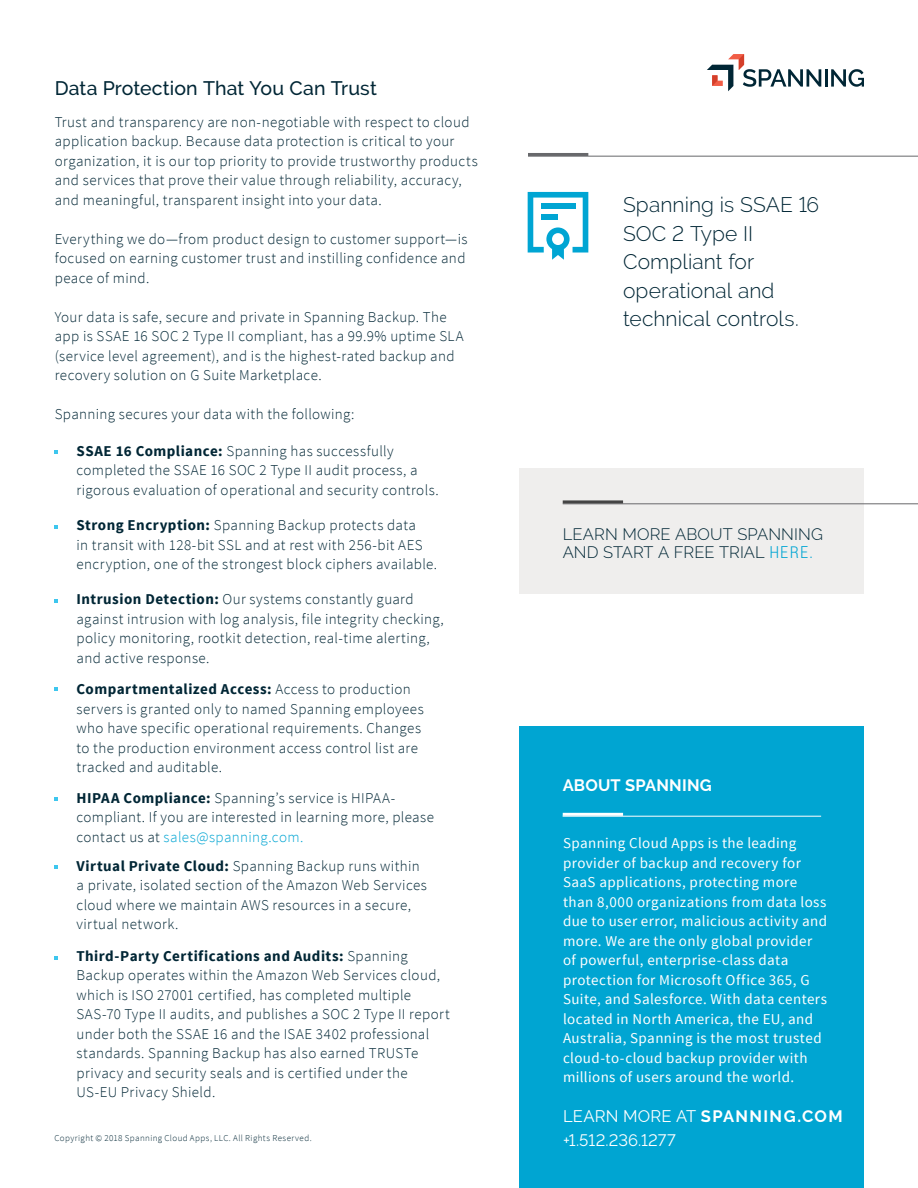
<style>
.page{position:relative;width:918px;height:1188px;background:#fff}
.page>*{position:absolute;margin:0;border:0;box-sizing:border-box;transform-origin:0 0}
.t1{font:300 21px/28.5px "Raleway";letter-spacing:.005em;color:#002635}
.t2{font:500 19.5px "Raleway";letter-spacing:.005em;color:#002635}
.t3{font:300 16.5px/18px "Raleway";letter-spacing:.005em;color:#002635}
.t4{font:16.5px/24px "Raleway";letter-spacing:.005em;color:#fff}
.t5{font:700 16.5px "Raleway";letter-spacing:.015em;color:#fff}
.t6{font:300 15px/19.5px "Source Sans Pro";letter-spacing:.025em;color:#002635}
.t7{font:15px/19.5px "Source Sans Pro";letter-spacing:.025em;color:#fff}
.t8{font:300 9px "Source Sans Pro";letter-spacing:.045em;color:#002635}
.s1{font-weight:700}
.s2{color:#00a5d3}
.s3{font-family:"Roboto Condensed";color:#00a5d3}
</style>
<div class="page">
<svg style="left:54px;top:450px;width:4px;height:4px"></svg>
<svg style="left:54px;top:525px;width:4px;height:4px"></svg>
<svg style="left:54px;top:956px;width:4px;height:4px"></svg>
<svg style="left:54px;top:797px;width:4px;height:4px"></svg>
<svg style="left:54px;top:866px;width:4px;height:3px"></svg>
<svg style="left:54px;top:599px;width:4px;height:4px"></svg>
<svg style="left:54px;top:687px;width:4px;height:4px"></svg>
<div style="left:519px;top:727px;width:345px;height:461px;background:#00a5d2"></div>
<hr style="left:563px;top:816px;width:258px;height:1px;background:#fff">
<hr style="left:563px;top:813px;width:60px;height:3px;background:#fff">
<hr style="left:528px;top:156px;width:390px;height:1px;background:#67686b">
<hr style="left:528px;top:153px;width:60px;height:3px;background:#67686b">
<svg style="left:528px;top:192px;width:60px;height:68px"></svg>
<div style="left:519px;top:468px;width:345px;height:126px;background:#efeeed"></div>
<hr style="left:563px;top:504px;width:355px;height:1px;background:#67686b">
<hr style="left:563px;top:500px;width:60px;height:3px;background:#444">
<svg style="left:707px;top:54px;width:114px;height:37px"></svg>
<hr style="left:825px;top:69px;width:3px;height:18px;background:#002635">
<svg style="left:831px;top:69px;width:33px;height:18px"></svg>
<h2 class="t2" style="left:55px;top:77px;width:324px">Data Protection That You Can Trust</h2>
<p class="t6" style="left:55px;top:112px;width:424px">Trust and transparency are non-negotiable with respect to cloud application backup. Because data protection is critical to your organization, it is our top priority to provide trustworthy products and services that prove their value through reliability, accuracy, and meaningful, transparent insight into your data.</p>
<p class="t6" style="left:55px;top:229px;width:414px">Everything we do—from product design to customer support—is focused on earning customer trust and instilling confidence and peace of mind.</p>
<p class="t6" style="left:55px;top:307px;width:410px">Your data is safe, secure and private in Spanning Backup. The app is SSAE 16 SOC 2 Type II compliant, has a 99.9% uptime SLA (service level agreement), and is the highest-rated backup and recovery solution on G Suite Marketplace.</p>
<p class="t6" style="left:55px;top:405px;width:301px">Spanning secures your data with the following:</p>
<p class="t6" style="left:77px;top:441px;width:364px"><span class="s1">SSAE 16 Compliance:</span> Spanning has successfully completed the SSAE 16 SOC 2 Type II audit process, a rigorous evaluation of operational and security controls.</p>
<p class="t6" style="left:77px;top:516px;width:362px"><span class="s1">Strong Encryption:</span> Spanning Backup protects data<br>in transit with 128-bit SSL and at rest with 256-bit AES encryption, one of the strongest block ciphers available.</p>
<p class="t6" style="left:77px;top:590px;width:369px"><span class="s1">Intrusion Detection:</span> Our systems constantly guard against intrusion with log analysis, file integrity checking, policy monitoring, rootkit detection, real-time alerting, and active response.</p>
<p class="t6" style="left:77px;top:680px;width:349px"><span class="s1">Compartmentalized Access:</span> Access to production servers is granted only to named Spanning employees who have specific operational requirements. Changes to the production environment access control list are tracked and auditable.</p>
<p class="t6" style="left:77px;top:788px;width:359px"><span class="s1">HIPAA Compliance:</span> Spanning’s service is HIPAA&shy;compliant. If you are interested in learning more, please contact us at <span class="s2">sales@spanning.com.</span></p>
<p class="t6" style="left:77px;top:856px;width:352px"><span class="s1">Virtual Private Cloud:</span> Spanning Backup runs within a private, isolated section of the Amazon Web Services cloud where we maintain AWS resources in a secure, virtual network.</p>
<p class="t6" style="left:77px;top:946px;width:375px"><span class="s1">Third-Party Certifications and Audits:</span> Spanning Backup operates within the Amazon Web Services cloud, which is ISO 27001 certified, has completed multiple SAS-70 Type II audits, and publishes a SOC 2 Type II report under both the SSAE 16 and the ISAE 3402 professional standards. Spanning Backup has also earned TRUSTe privacy and security seals and is certified under the US-EU Privacy Shield.</p>
<p class="t8" style="left:54px;top:1132px;width:259px">Copyright © 2018 Spanning Cloud Apps, LLC. All Rights Reserved.</p>
<h1 class="t1" style="left:623px;top:191px;width:198px">Spanning is SSAE 16<br>SOC 2 Type II<br>Compliant for operational and technical controls.</h1>
<p class="t3" style="left:563px;top:525px;width:262px">LEARN MORE ABOUT SPANNING<br>AND START A FREE TRIAL <span class="s3">HERE.</span></p>
<p class="t5" style="left:563px;top:776px;width:151px">ABOUT SPANNING</p>
<p class="t7" style="left:563px;top:834px;width:266px">Spanning Cloud Apps is the leading provider of backup and recovery for SaaS applications, protecting more than 8,000 organizations from data loss due to user error, malicious activity and more. We are the only global provider of powerful, enterprise-class data protection for Microsoft Office 365, G Suite, and Salesforce. With data centers located in North America, the EU, and Australia, Spanning is the most trusted cloud-to-cloud backup provider with millions of users around the world.</p>
<p class="t4" style="left:563px;top:1105px;width:281px">LEARN MORE AT <span class="s1">SPANNING.COM </span>+1.512.236.1277</p>
</div>
